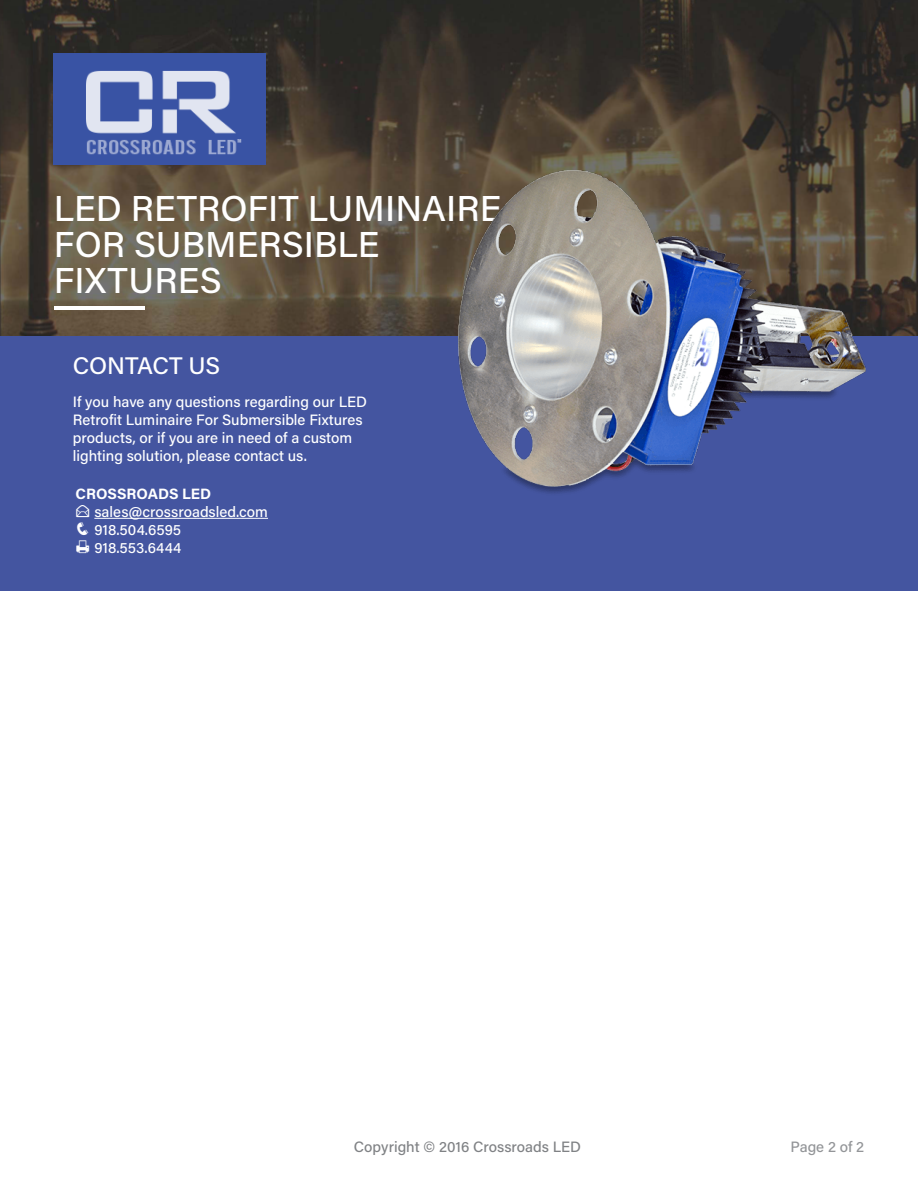
<style>
.page{position:relative;width:918px;height:1188px;background:#fff}
.page>*{position:absolute;margin:0;border:0;box-sizing:border-box;transform-origin:0 0}
.t1{font:500 36px/36px "Acumin Pro";letter-spacing:.005em;color:#fff}
.t2{font:500 24px "Acumin Pro";letter-spacing:-.005em;color:#fff}
.t3{font:500 15px/18px "Acumin Pro";color:#fff}
.t4{font:500 15px "Acumin Pro";color:#808285}
.t5{font:700 15px "Acumin Pro";letter-spacing:-.005em;color:#fff}
.t6{font:500 15px "Acumin Pro";color:#939598}
</style>
<div class="page">
<img style="left:0;top:0;width:918px;height:336px">
<hr style="left:55px;top:306px;width:90px;height:4px;background:#fff">
<img style="left:54px;top:54px;width:211px;height:110px">
<div style="left:0;top:336px;width:918px;height:655px;background:#4455a0"></div>
<img style="left:458px;top:171px;width:408px;height:322px">
<div style="left:0;top:591px;width:918px;height:423px;background:#fff"></div>
<hr style="left:94px;top:518px;width:174px;height:1px;background:#fff">
<h1 class="t1" style="left:54px;top:189px;width:449px">LED RETROFIT LUMINAIRE<br>FOR SUBMERSIBLE<br>FIXTURES</h1>
<p class="t2" style="left:73px;top:349px;width:149px">CONTACT US</p>
<p class="t3" style="left:73px;top:392px;width:296px">If you have any questions regarding our LED Retrofit Luminaire For Submersible Fixtures products, or if you are in need of a custom lighting solution, please contact us.</p>
<p class="t5" style="left:76px;top:483px;width:137px">CROSSROADS LED</p>
<p class="t3" style="left:94px;top:502px;width:175px">sales@crossroadsled.com</p>
<p class="t3" style="left:76px;top:520px;width:107px">❑ 918.504.6595</p>
<p class="t3" style="left:94px;top:538px;width:89px">918.553.6444</p>
<p class="t4" style="left:354px;top:1136px;width:229px">Copyright © 2016 Crossroads LED</p>
<p class="t6" style="left:791px;top:1136px;width:75px">Page 2 of 2</p>
</div>
